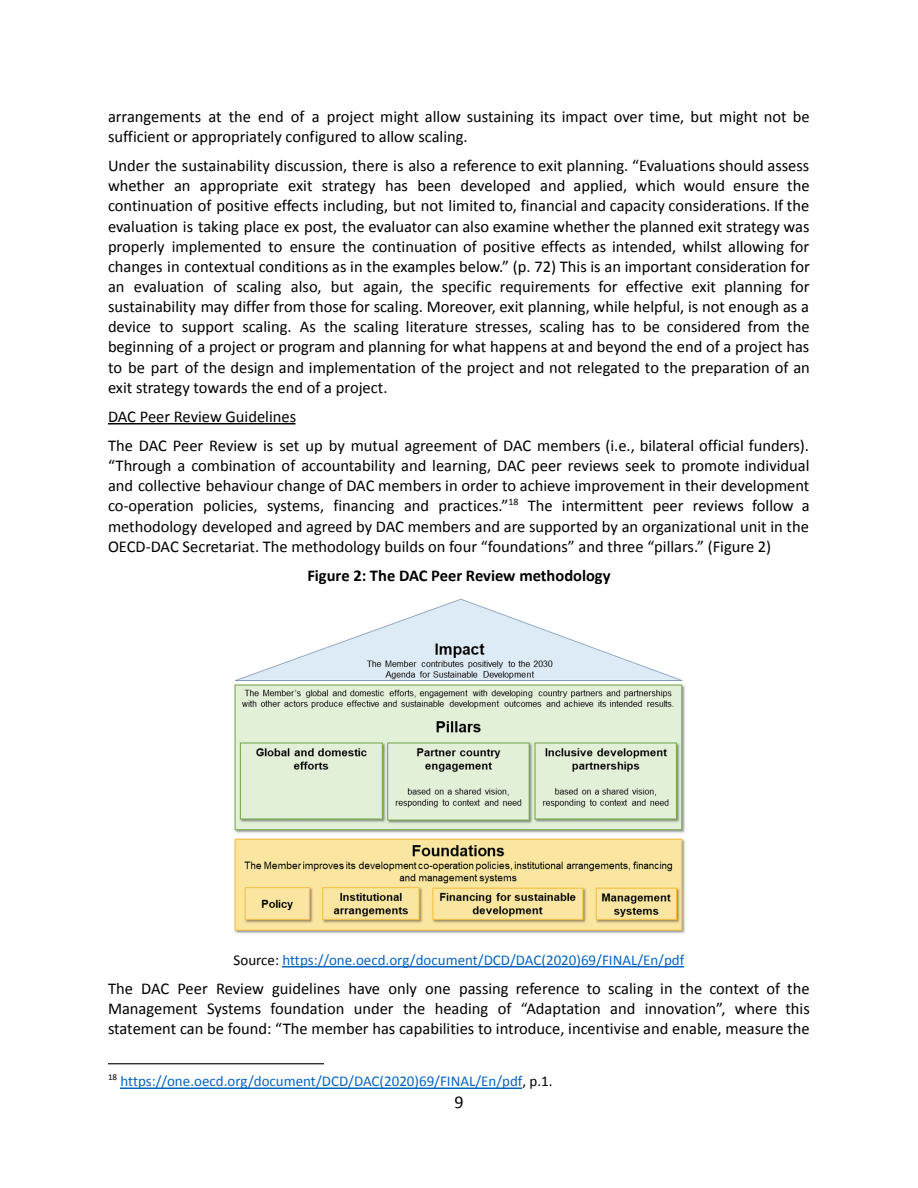
<style>
.page{position:relative;width:918px;height:1188px;background:#fff}
.page>*{position:absolute;margin:0;border:0;box-sizing:border-box;transform-origin:0 0}
.t1{font:18px "Calibri";color:#000}
.t2{font:16.5px/20.1px "Calibri";color:#000;text-align:justify}
.t3{font:700 16.5px "Calibri";color:#000}
.t4{font:15px "Calibri";color:#0563c1}
.s1{color:#000}
</style>
<div class="page">
<hr style="left:108px;top:1063px;width:216px;height:1px;background:#000">
<hr style="left:108px;top:423px;width:188px;height:1px;background:#000">
<hr style="left:282px;top:966px;width:402px;height:1px;background:#0563c1">
<hr style="left:120px;top:1087px;width:402px;height:2px;background:#0563c1">
<img style="left:234px;top:598px;width:451px;height:336px">
<p class="t2" style="left:108px;top:108px;width:703px">arrangements at the end of a project might allow sustaining its impact over time, but might not be sufficient or appropriately configured to allow scaling.</p>
<p class="t2" style="left:108px;top:157px;width:703px">Under the sustainability discussion, there is also a reference to exit planning. “Evaluations should assess whether an appropriate exit strategy has been developed and applied, which would ensure the continuation of positive effects including, but not limited to, financial and capacity considerations. If the evaluation is taking place ex post, the evaluator can also examine whether the planned exit strategy was properly implemented to ensure the continuation of positive effects as intended, whilst allowing for changes in contextual conditions as in the examples below.” (p. 72) This is an important consideration for an evaluation of scaling also, but again, the specific requirements for effective exit planning for sustainability may differ from those for scaling. Moreover, exit planning, while helpful, is not enough as a device to support scaling. As the scaling literature stresses, scaling has to be considered from the beginning of a project or program and planning for what happens at and beyond the end of a project has to be part of the design and implementation of the project and not relegated to the preparation of an exit strategy towards the end of a project.</p>
<p class="t2" style="left:108px;top:408px;width:190px">DAC Peer Review Guidelines</p>
<p class="t2" style="left:108px;top:437px;width:703px">The DAC Peer Review is set up by mutual agreement of DAC members (i.e., bilateral official funders). “Through a combination of accountability and learning, DAC peer reviews seek to promote individual and collective behaviour change of DAC members in order to achieve improvement in their development co-operation policies, systems, financing and practices.”<sup>18</sup> The intermittent peer reviews follow a methodology developed and agreed by DAC members and are supported by an organizational unit in the OECD-DAC Secretariat. The methodology builds on four “foundations” and three “pillars.” (Figure 2)</p>
<p class="t3" style="left:307px;top:568px;width:305px">Figure 2: The DAC Peer Review methodology</p>
<p class="t4" style="left:234px;top:954px;width:452px"><span class="s1">Source:</span> https://one.oecd.org/document/DCD/DAC(2020)69/FINAL/En/pdf</p>
<h2 class="t2" style="left:108px;top:979px;width:703px">The DAC Peer Review guidelines have only one passing reference to scaling in the context of the Management Systems foundation under the heading of “Adaptation and innovation”, where this statement can be found: “The member has capabilities to introduce, incentivise and enable, measure the</h2>
<p class="t4" style="left:108px;top:1075px;width:446px"><sup>18</sup> https://one.oecd.org/document/DCD/DAC(2020)69/FINAL/En/pdf<span class="s1">, p.1.</span></p>
<p class="t1" style="left:454px;top:1094px;width:11px">9</p>
</div>
